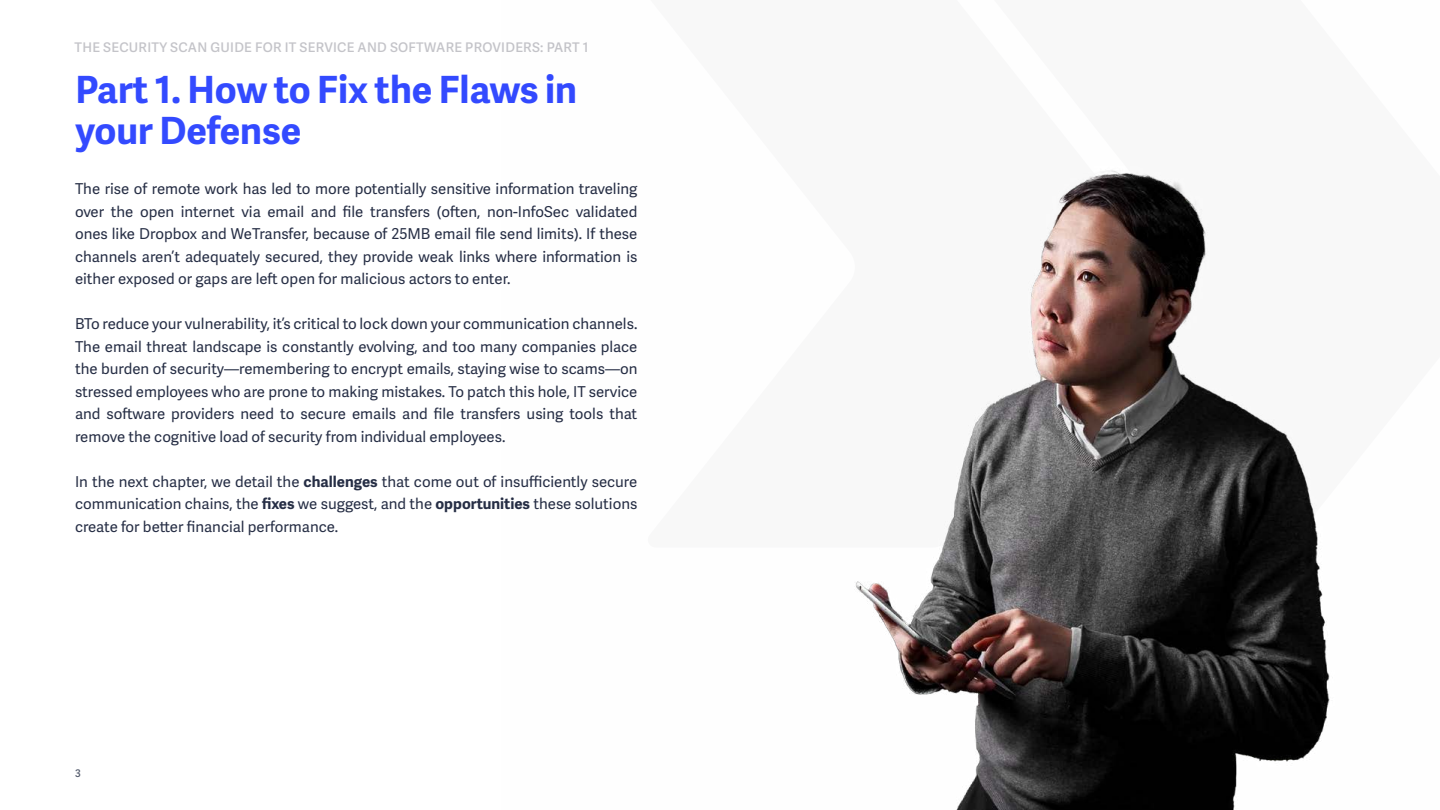
<style>
.page{position:relative;width:1440px;height:810px;background:#fff}
.page>*{position:absolute;margin:0;border:0;box-sizing:border-box;transform-origin:0 0}
.t1{font:700 37.5px/40.8px "Adelle Sans";color:#334aff}
.t2{font:15px/22.5px "Adelle Sans";color:#262e45;text-align:justify}
.t3{font:600 13.27px "Adelle Sans";letter-spacing:.02em;color:#c4c4c9}
.t4{font:600 10.5px "Adelle Sans";color:#52596b}
.s1{font-weight:700}
</style>
<div class="page">
<img style="left:856px;top:170px;width:474px;height:640px">
<p class="t3" style="left:75px;top:38px;width:515px">THE SECURITY SCAN GUIDE FOR IT SERVICE AND SOFTWARE PROVIDERS: PART 1</p>
<h1 class="t1" style="left:75px;top:68px;width:503px">Part 1. How to Fix the Flaws in your Defense</h1>
<p class="t2" style="left:75px;top:177px;width:564px">The rise of remote work has led to more potentially sensitive information traveling over the open internet via email and file transfers (often, non-InfoSec validated ones like Dropbox and WeTransfer, because of 25MB email file send limits). If these channels aren’t adequately secured, they provide weak links where information is either exposed or gaps are left open for malicious actors to enter.</p>
<p class="t2" style="left:75px;top:312px;width:564px">BTo reduce your vulnerability, it’s critical to lock down your communication channels.<br>The email threat landscape is constantly evolving, and too many companies place the burden of security—remembering to encrypt emails, staying wise to scams—on stressed employees who are prone to making mistakes. To patch this hole, IT service and software providers need to secure emails and file transfers using tools that remove the cognitive load of security from individual employees.</p>
<p class="t2" style="left:75px;top:470px;width:564px">In the next chapter, we detail the <span class="s1">challenges</span> that come out of insufficiently secure communication chains, the <span class="s1">fixes</span> we suggest, and the <span class="s1">opportunities</span> these solutions create for better financial performance.</p>
<p class="t4" style="left:75px;top:765px;width:7px">3</p>
</div>
